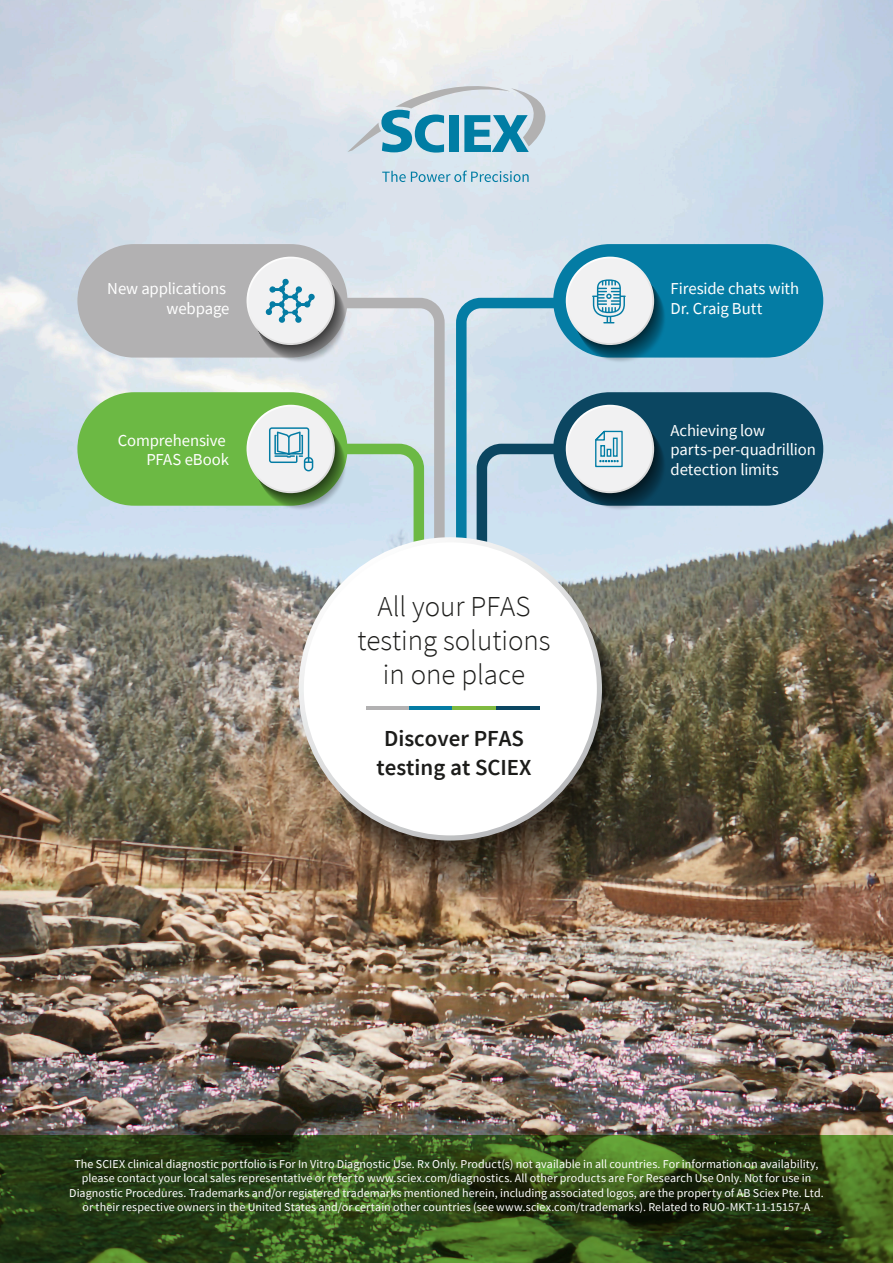
<style>
.page{position:relative;width:893px;height:1263px;background:#fff}
.page>*{position:absolute;margin:0;border:0;box-sizing:border-box;transform-origin:0 0}
.t1{font:300 28.95px/33.8px "Source Sans Pro";color:#1c1c1a;text-align:center}
.t2{font:600 22.95px/29px "Source Sans Pro";color:#1c1c1a;text-align:center}
.t3{font:16.65px/19.5px "Source Sans Pro";letter-spacing:-.01em;color:#fff;text-align:right}
.t4{font:12px/14.4px "Source Sans Pro";letter-spacing:.005em;color:#fff;text-align:center}
</style>
<div class="page">
<img style="left:0;top:0;width:893px;height:1135px">
<svg style="left:0;top:1135px;width:893px;height:128px;background:#2f4918"></svg>
<svg style="left:347px;top:84px;width:220px;height:69px;background:#adccd9"></svg>
<svg style="left:382px;top:171px;width:147px;height:11px;background:#a4c9da"></svg>
<svg style="left:77px;top:244px;width:368px;height:326px;background:#b4cbb7"></svg>
<svg style="left:456px;top:244px;width:367px;height:326px;background:#75a5bb"></svg>
<svg style="left:304px;top:543px;width:293px;height:292px;background:#8b8983"></svg>
<svg style="left:299px;top:537px;width:303px;height:303px"></svg>
<div style="left:304px;top:542px;width:293px;height:293px;background:#fff;border-radius:50%"></div>
<hr style="left:367px;top:706px;width:43px;height:4px;background:#b2b1b2">
<hr style="left:410px;top:706px;width:43px;height:4px;background:#047ca4">
<hr style="left:453px;top:706px;width:43px;height:4px;background:#7fba40">
<hr style="left:496px;top:706px;width:43px;height:4px;background:#0b4661">
<svg style="left:565px;top:257px;width:102px;height:107px"></svg>
<svg style="left:246px;top:257px;width:101px;height:107px"></svg>
<svg style="left:246px;top:405px;width:101px;height:107px"></svg>
<svg style="left:565px;top:405px;width:102px;height:107px"></svg>
<p class="t3" style="left:107px;top:279px;width:124px">New applications webpage</p>
<p class="t3" style="left:118px;top:430px;width:113px">Comprehensive<br>PFAS eBook</p>
<p class="t1" style="left:357px;top:590px;width:195px">All your PFAS testing solutions in one place</p>
<p class="t2" style="left:376px;top:725px;width:157px">Discover PFAS testing at SCIEX</p>
<p class="t3" style="left:670px;top:279px;width:130px;text-align:left">Fireside chats with<br>Dr. Craig Butt</p>
<p class="t3" style="left:670px;top:420px;width:147px;text-align:left">Achieving low parts-per-quadrillion detection limits</p>
<p class="t4" style="left:69px;top:1156px;width:756px">The SCIEX clinical diagnostic portfolio is For In Vitro Diagnostic Use. Rx Only. Product(s) not available in all countries. For information on availability, please contact your local sales representative or refer to www.sciex.com/diagnostics. All other products are For Research Use Only. Not for use in Diagnostic Procedures. Trademarks and/or registered trademarks mentioned herein, including associated logos, are the property of AB Sciex Pte. Ltd. or their respective owners in the United States and/or certain other countries (see www.sciex.com/trademarks). Related to RUO-MKT-11-15157-A</p>
</div>
